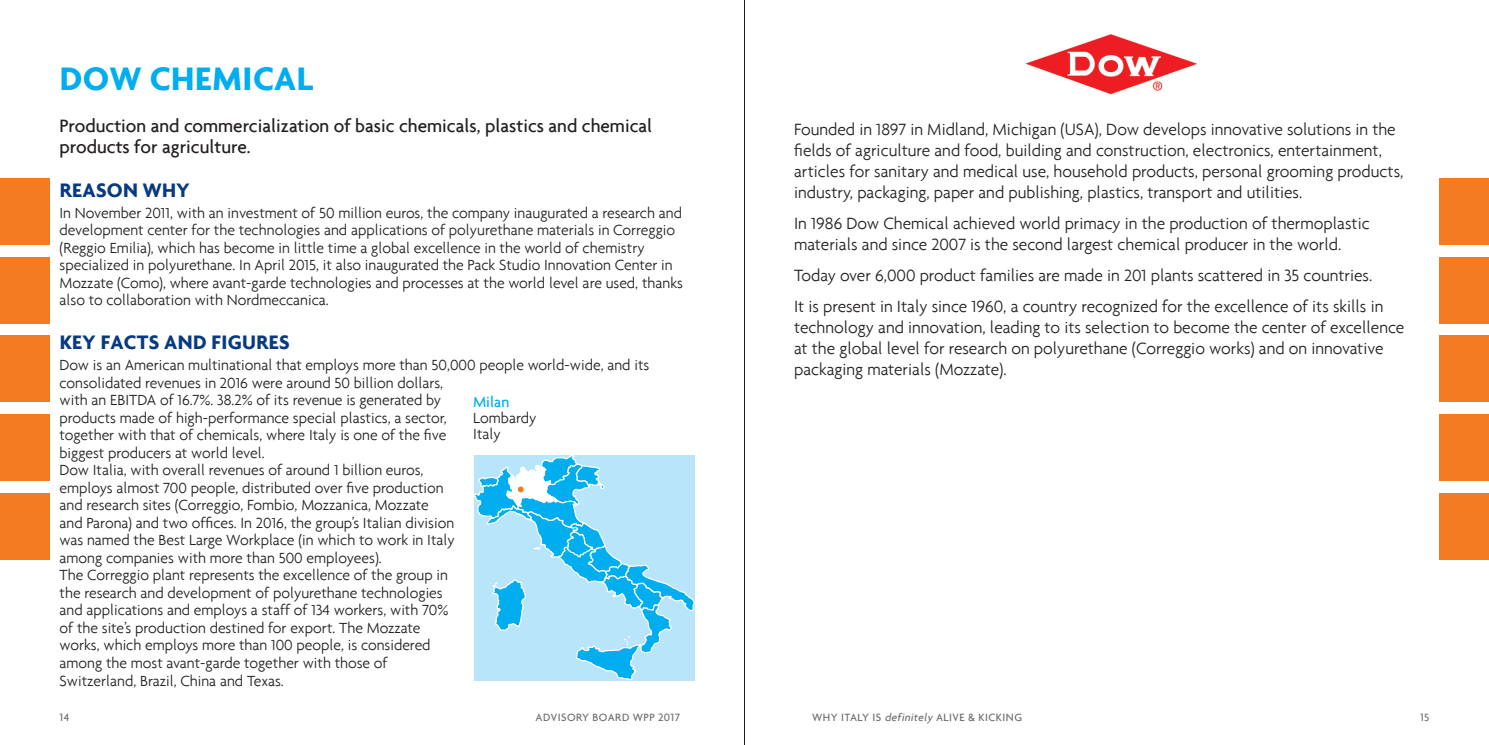
<style>
.page{position:relative;width:1489px;height:745px;background:#fff}
.page>*{position:absolute;margin:0;border:0;box-sizing:border-box;transform-origin:0 0}
.Titoletto_dati{font:700 35px "Agenda";letter-spacing:.015em;color:#00aeef}
.Titoletto_dati-2{font:700 21px "Agenda";letter-spacing:.015em;color:#073a81}
.Testo{font:500 19.25px/21px "Agenda";color:#231f20}
.Testo-2{font:300 17.5px/21px "Agenda";color:#231f20}
.Titoletto_dati-3{font:300 15.75px/17.5px "Agenda";color:#231f20}
.Testo-3{font:300 15.75px/17.5px "Agenda";color:#231f20}
.Testo_Elenco{font:300 15.75px "Agenda";color:#231f20}
.Testo_Elenco-2{font:500 15.75px "Agenda";color:#00aeef}
.t1{font:500 11.38px "Agenda";letter-spacing:.045em;color:#6c6d70}
.s1{font-style:italic}
</style>
<div class="page">
<hr style="left:744px;top:0;width:1px;height:744px;background:#231f20">
<div style="left:0;top:178px;width:50px;height:67px;background:#f47b21"></div>
<div style="left:0;top:257px;width:50px;height:66px;background:#f47b21"></div>
<div style="left:0;top:335px;width:50px;height:66px;background:#f47b21"></div>
<div style="left:0;top:414px;width:50px;height:66px;background:#f47b21"></div>
<div style="left:0;top:493px;width:50px;height:66px;background:#f47b21"></div>
<div style="left:1439px;top:178px;width:49px;height:67px;background:#f47b21"></div>
<div style="left:1439px;top:257px;width:49px;height:66px;background:#f47b21"></div>
<div style="left:1439px;top:335px;width:49px;height:66px;background:#f47b21"></div>
<div style="left:1439px;top:414px;width:49px;height:66px;background:#f47b21"></div>
<div style="left:1439px;top:493px;width:49px;height:66px;background:#f47b21"></div>
<img style="left:1025px;top:34px;width:173px;height:61px">
<svg style="left:474px;top:455px;width:221px;height:225px"></svg>
<p class="Titoletto_dati" style="left:60px;top:57px;width:255px">DOW CHEMICAL</p>
<p class="Testo" style="left:60px;top:115px;width:594px">Production and commercialization of basic chemicals, plastics and chemical products for agriculture.</p>
<p class="Titoletto_dati-2" style="left:60px;top:177px;width:131px">REASON WHY</p>
<p class="Testo-3" style="left:60px;top:203px;width:625px">In November 2011, with an investment of 50 million euros, the company inaugurated a research and development center for the technologies and applications of polyurethane materials in Correggio (Reggio Emilia), which has become in little time a global excellence in the world of chemistry specialized in polyurethane. In April 2015, it also inaugurated the Pack Studio Innovation Center in Mozzate (Como), where avant-garde technologies and processes at the world level are used, thanks also to collaboration with Nordmeccanica.</p>
<p class="Titoletto_dati-2" style="left:60px;top:329px;width:231px">KEY FACTS AND FIGURES</p>
<p class="Titoletto_dati-3" style="left:60px;top:356px;width:591px">Dow is an American multinational that employs more than 50,000 people world-wide, and its consolidated revenues in 2016 were around 50 billion dollars,<br>with an EBITDA of 16.7%. 38.2% of its revenue is generated by<br>products made of high-performance special plastics, a sector,<br>together with that of chemicals, where Italy is one of the five<br>biggest producers at world level.</p>
<p class="Titoletto_dati-3" style="left:60px;top:461px;width:397px">Dow Italia, with overall revenues of around 1 billion euros, employs almost 700 people, distributed over five production and research sites (Correggio, Fombio, Mozzanica, Mozzate and Parona) and two offices. In 2016, the group’s Italian division was named the Best Large Workplace (in which to work in Italy among companies with more than 500 employees).</p>
<p class="Titoletto_dati-3" style="left:60px;top:566px;width:390px">The Correggio plant represents the excellence of the group in the research and development of polyurethane technologies and applications and employs a staff of 134 workers, with 70% of the site’s production destined for export. The Mozzate works, which employs more than 100 people, is considered among the most avant-garde together with those of Switzerland, Brazil, China and Texas.</p>
<p class="Testo_Elenco-2" style="left:473px;top:392px;width:38px">Milan</p>
<p class="Testo_Elenco" style="left:473px;top:408px;width:65px">Lombardy</p>
<p class="Testo_Elenco" style="left:473px;top:424px;width:29px">Italy</p>
<p class="Testo-2" style="left:794px;top:119px;width:611px">Founded in 1897 in Midland, Michigan (USA), Dow develops innovative solutions in the fields of agriculture and food, building and construction, electronics, entertainment, articles for sanitary and medical use, household products, personal grooming products, industry, packaging, paper and publishing, plastics, transport and utilities.</p>
<p class="Testo-2" style="left:794px;top:212px;width:577px">In 1986 Dow Chemical achieved world primacy in the production of thermoplastic materials and since 2007 is the second largest chemical producer in the world.</p>
<p class="Testo-2" style="left:794px;top:264px;width:579px">Today over 6,000 product families are made in 201 plants scattered in 35 countries.</p>
<p class="Testo-2" style="left:794px;top:295px;width:611px">It is present in Italy since 1960, a country recognized for the excellence of its skills in technology and innovation, leading to its selection to become the center of excellence at the global level for research on polyurethane (Correggio works) and on innovative packaging materials (Mozzate).</p>
<p class="t1" style="left:60px;top:709px;width:11px">14</p>
<p class="t1" style="left:535px;top:709px;width:146px">ADVISORY BOARD WPP 2017</p>
<p class="t1" style="left:812px;top:709px;width:212px">WHY ITALY IS <span class="s1">definitely</span> ALIVE &amp; KICKING</p>
<p class="t1" style="left:1419px;top:709px;width:11px">15</p>
</div>
